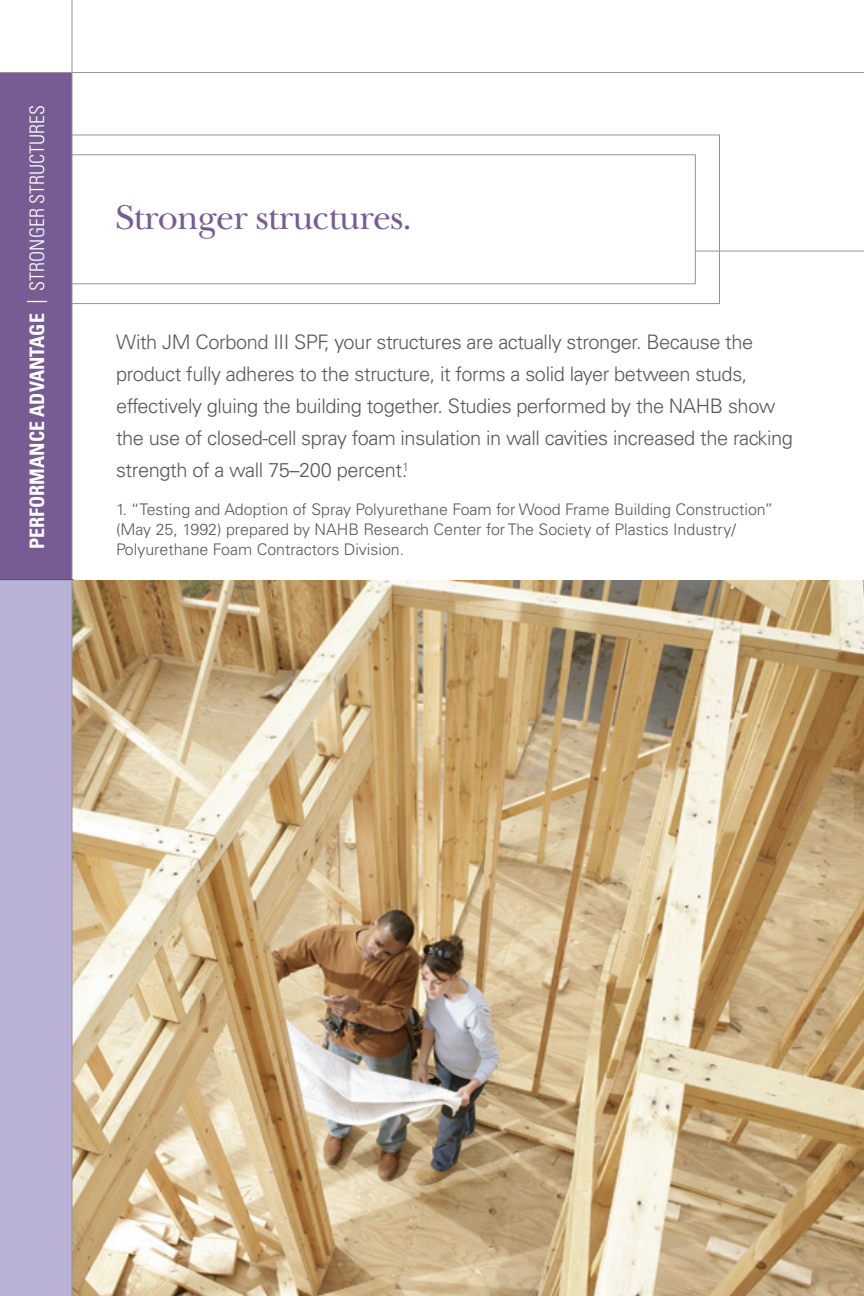
<style>
.page{position:relative;width:864px;height:1296px;background:#fff}
.page>*{position:absolute;margin:0;border:0;box-sizing:border-box;transform-origin:0 0}
.t1{font:36px "New Baskerville Std";letter-spacing:-.02em;color:#765c92}
.t2{font:300 20px/32px "Univers LT Std";letter-spacing:-.02em;color:#57585a}
.t3{font:700 condensed 20px "Univers LT Std";color:#fff}
.t4{font:300 16px/20px "Univers LT Std";color:#57585a}
.s1{font-weight:400}
.s2{font-weight:300}
</style>
<div class="page">
<img style="left:73px;top:580px;width:791px;height:716px">
<hr style="left:0;top:251px;width:864px;height:1px;background:#939598">
<svg style="left:73px;top:134px;width:647px;height:170px"></svg>
<svg style="left:73px;top:154px;width:623px;height:130px"></svg>
<div style="left:0;top:72px;width:72px;height:1224px;background:#765c92"></div>
<div style="left:0;top:580px;width:72px;height:716px;background:#b9b1d6"></div>
<hr style="left:72px;top:0;width:1px;height:1296px;background:#939598">
<hr style="left:0;top:72px;width:864px;height:1px;background:#939598">
<hr style="left:0;top:579px;width:74px;height:1px;background:#57585a">
<p class="t3" style="left:25px;top:549px;width:446px;rotate:-90deg">PERFORMANCE ADVANTAGE <span class="s1">|</span> <span class="s2">STRONGER STRUCTURES</span></p>
<p class="t1" style="left:115px;top:196px;width:298px">Stronger structures.</p>
<p class="t2" style="left:116px;top:326px;width:678px">With JM Corbond III SPF, your structures are actually stronger. Because the product fully adheres to the structure, it forms a solid layer between studs, effectively gluing the building together. Studies performed by the NAHB show the use of closed-cell spray foam insulation in wall cavities increased the racking strength of a wall 75–200 percent.<sup>1</sup></p>
<p class="t4" style="left:116px;top:500px;width:659px">1. “Testing and Adoption of Spray Polyurethane Foam for Wood Frame Building Construction” (May 25, 1992) prepared by NAHB Research Center for The Society of Plastics Industry/<br>Polyurethane Foam Contractors Division.</p>
</div>
